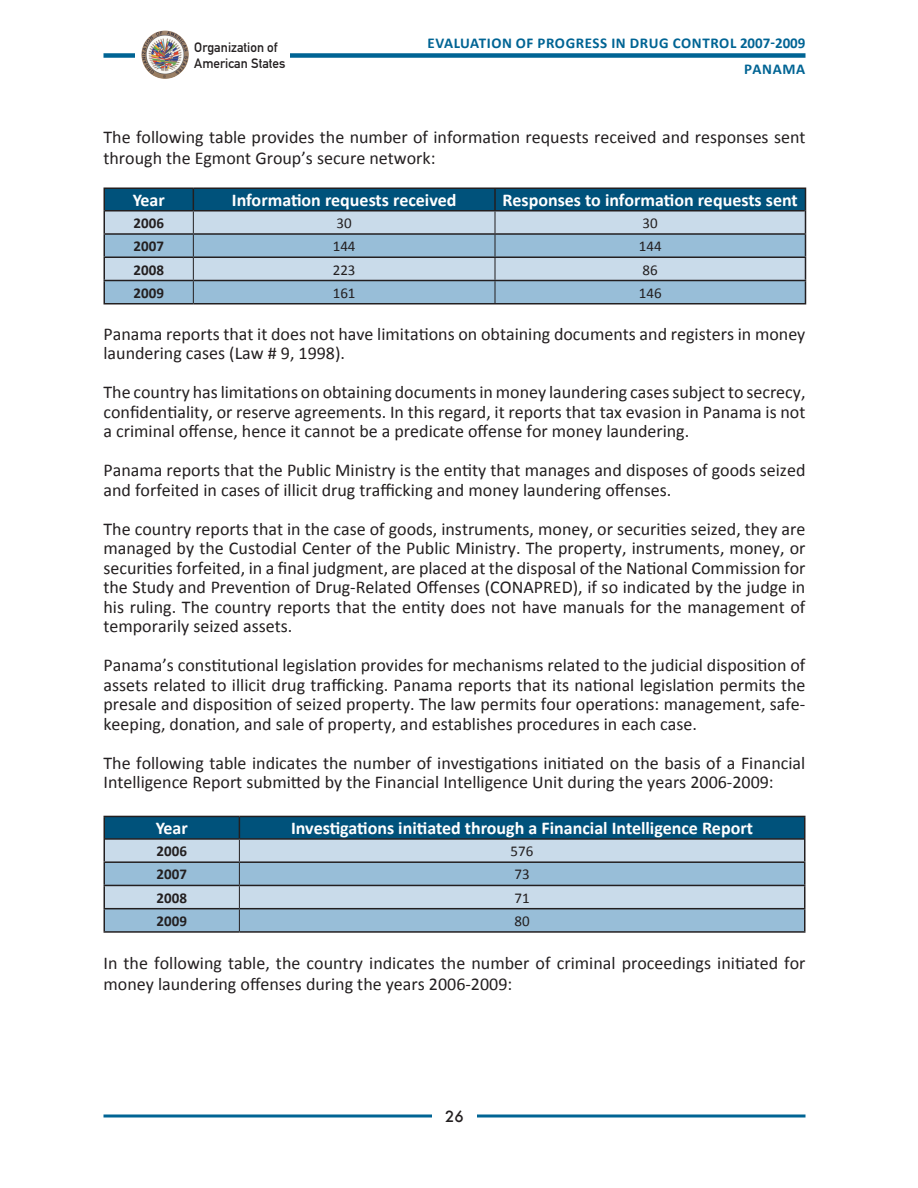
<style>
.page{position:relative;width:918px;height:1188px;background:#fff}
.page>*{position:absolute;margin:0;border:0;box-sizing:border-box;transform-origin:0 0}
.t1{font:18px/19.5px "Calibri";color:#231f20}
.t2{font:700 18px "Calibri";color:#fff}
.t3{font:700 15px/25.5px "Calibri";letter-spacing:.04em;color:#006494}
.t4{font:700 15px "Calibri";color:#231f20}
.t5{font:15px "Calibri";color:#231f20}
.t6{font:500 15px "Futura";color:#231f20}
.t7{font:13.5px/16.2px "DIN Mittelschrift";color:#231f20}
</style>
<div class="page">
<svg style="left:104px;top:1114px;width:702px;height:4px;background:#3f8aae"></svg>
<div style="left:432px;top:1110px;width:45px;height:18px;background:#fff"></div>
<div style="left:104px;top:53px;width:702px;height:5px;background:#006494"></div>
<div style="left:135px;top:31px;width:155px;height:48px;background:#fff"></div>
<img style="left:141px;top:31px;width:48px;height:48px">
<hr style="left:104px;top:303px;width:89px;height:1px;background:#231f20">
<hr style="left:193px;top:303px;width:302px;height:1px;background:#231f20">
<hr style="left:495px;top:303px;width:311px;height:1px;background:#231f20">
<svg style="left:104px;top:188px;width:702px;height:115px;background:#88acc3"></svg>
<hr style="left:105px;top:210px;width:88px;height:2px;background:#231f20">
<hr style="left:193px;top:210px;width:302px;height:2px;background:#231f20">
<hr style="left:495px;top:210px;width:310px;height:2px;background:#231f20">
<hr style="left:804px;top:839px;width:2px;height:22px;background:#231f20">
<hr style="left:239px;top:861px;width:567px;height:2px;background:#231f20">
<hr style="left:804px;top:863px;width:2px;height:22px;background:#231f20">
<hr style="left:239px;top:885px;width:567px;height:1px;background:#231f20">
<hr style="left:804px;top:886px;width:2px;height:22px;background:#231f20">
<hr style="left:239px;top:908px;width:567px;height:1px;background:#231f20">
<hr style="left:804px;top:909px;width:2px;height:22px;background:#231f20">
<hr style="left:104px;top:931px;width:135px;height:2px;background:#231f20">
<hr style="left:239px;top:931px;width:567px;height:2px;background:#231f20">
<svg style="left:104px;top:816px;width:701px;height:115px;background:#89adc4"></svg>
<hr style="left:239px;top:816px;width:567px;height:1px;background:#231f20">
<hr style="left:804px;top:817px;width:2px;height:22px;background:#231f20">
<hr style="left:105px;top:838px;width:134px;height:2px;background:#231f20">
<hr style="left:239px;top:838px;width:565px;height:2px;background:#231f20">
<p class="t7" style="left:194px;top:39px;width:93px">Organization of<br>American States</p>
<p class="t3" style="left:744px;top:30px;width:63px;text-indent:-317px">EVALUATION OF PROGRESS IN DRUG CONTROL 2007-2009 panama</p>
<p class="t1" style="left:104px;top:126px;width:704px;line-height:21px">The following table provides the number of information requests received and responses sent through the Egmont Group’s secure network:</p>
<p class="t2" style="left:133px;top:189px;width:34px">Year</p>
<p class="t2" style="left:232px;top:189px;width:226px">Information requests received</p>
<p class="t2" style="left:503px;top:189px;width:297px">Responses to information requests sent</p>
<p class="t4" style="left:134px;top:213px;width:32px">2006</p>
<p class="t5" style="left:337px;top:214px;width:17px">30</p>
<p class="t5" style="left:643px;top:214px;width:17px">30</p>
<p class="t4" style="left:134px;top:237px;width:32px">2007</p>
<p class="t5" style="left:333px;top:237px;width:24px">144</p>
<p class="t5" style="left:639px;top:237px;width:24px">144</p>
<p class="t4" style="left:134px;top:260px;width:32px">2008</p>
<p class="t5" style="left:333px;top:260px;width:24px">223</p>
<p class="t5" style="left:643px;top:260px;width:17px">86</p>
<p class="t4" style="left:134px;top:283px;width:32px">2009</p>
<p class="t5" style="left:333px;top:283px;width:24px">161</p>
<p class="t5" style="left:639px;top:283px;width:24px">146</p>
<p class="t1" style="left:103px;top:324px;width:704px">Panama reports that it does not have limitations on obtaining documents and registers in money laundering cases (Law # 9, 1998).</p>
<p class="t1" style="left:103px;top:382px;width:704px;text-align:justify">The country has limitations on obtaining documents in money laundering cases subject to secrecy, confidentiality, or reserve agreements. In this regard, it reports that tax evasion in Panama is not a criminal offense, hence it cannot be a predicate offense for money laundering.</p>
<p class="t1" style="left:103px;top:460px;width:704px">Panama reports that the Public Ministry is the entity that manages and disposes of goods seized and forfeited in cases of illicit drug trafficking and money laundering offenses.</p>
<p class="t1" style="left:103px;top:519px;width:704px;text-align:justify">The country reports that in the case of goods, instruments, money, or securities seized, they are managed by the Custodial Center of the Public Ministry. The property, instruments, money, or securities forfeited, in a final judgment, are placed at the disposal of the National Commission for the Study and Prevention of Drug-Related Offenses (CONAPRED), if so indicated by the judge in his ruling. The country reports that the entity does not have manuals for the management of temporarily seized assets.</p>
<p class="t1" style="left:103px;top:655px;width:704px;text-align:justify">Panama’s constitutional legislation provides for mechanisms related to the judicial disposition of assets related to illicit drug trafficking. Panama reports that its national legislation permits the presale and disposition of seized property. The law permits four operations: management, safe&shy;keeping, donation, and sale of property, and establishes procedures in each case.</p>
<p class="t1" style="left:103px;top:753px;width:703px">The following table indicates the number of investigations initiated on the basis of a Financial<br>Intelligence Report submitted by the Financial Intelligence Unit during the years 2006-2009:</p>
<p class="t2" style="left:156px;top:817px;width:34px">Year</p>
<p class="t2" style="left:291px;top:817px;width:463px">Investigations initiated through a Financial Intelligence Report</p>
<p class="t4" style="left:157px;top:842px;width:32px">2006</p>
<p class="t5" style="left:511px;top:842px;width:24px">576</p>
<p class="t4" style="left:157px;top:865px;width:32px">2007</p>
<p class="t5" style="left:514px;top:865px;width:17px">73</p>
<p class="t4" style="left:157px;top:888px;width:32px">2008</p>
<p class="t5" style="left:514px;top:888px;width:17px">71</p>
<p class="t4" style="left:157px;top:911px;width:32px">2009</p>
<p class="t5" style="left:514px;top:911px;width:17px">80</p>
<p class="t1" style="left:104px;top:953px;width:704px;line-height:21px">In the following table, the country indicates the number of criminal proceedings initiated for money laundering offenses during the years 2006-2009:</p>
<p class="t6" style="left:445px;top:1107px;width:20px">26</p>
</div>
